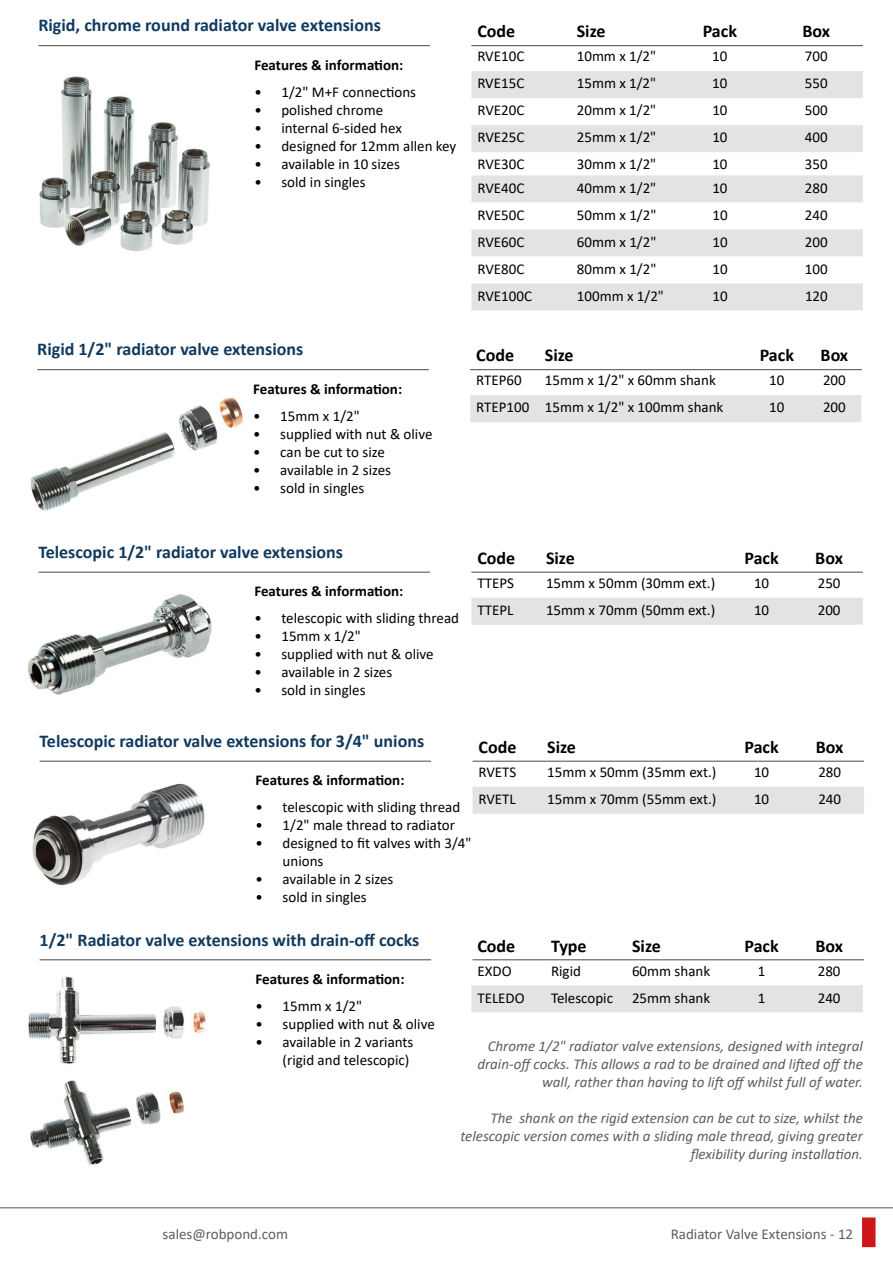
<style>
.page{position:relative;width:893px;height:1263px;background:#fff}
.page>*{position:absolute;margin:0;border:0;box-sizing:border-box;transform-origin:0 0}
.t1{font:700 18px "Calibri";color:#103a5e}
.t2{font:700 18px "Calibri";color:#000}
.t3{font:15px/18px "Calibri";color:#000}
.t4{font:italic 15px/18px "Calibri";color:#5f5e5e;text-align:right}
.t5{font:700 15px "Calibri";color:#000}
.t6{font:15px "Calibri";color:#5f5e5e}
</style>
<div class="page">
<img style="left:39px;top:76px;width:171px;height:176px">
<img style="left:30px;top:397px;width:214px;height:114px">
<img style="left:27px;top:594px;width:185px;height:101px">
<img style="left:32px;top:783px;width:173px;height:103px">
<img style="left:28px;top:976px;width:178px;height:88px">
<img style="left:30px;top:1080px;width:154px;height:85px">
<svg style="left:471px;top:71px;width:392px;height:239px;fill:#e3e3e2"></svg>
<div style="left:470px;top:395px;width:391px;height:27px;background:#e3e3e2"></div>
<div style="left:471px;top:598px;width:392px;height:27px;background:#e3e3e2"></div>
<div style="left:472px;top:787px;width:392px;height:27px;background:#e3e3e2"></div>
<div style="left:471px;top:985px;width:392px;height:27px;background:#e3e3e2"></div>
<svg style="left:0;top:1207px;width:893px;height:41px"></svg>
<hr style="left:38px;top:45px;width:392px;height:1px;background:#5f5e5e">
<hr style="left:471px;top:45px;width:392px;height:1px;background:#5f5e5e">
<hr style="left:37px;top:369px;width:392px;height:1px;background:#5f5e5e">
<hr style="left:470px;top:369px;width:392px;height:1px;background:#5f5e5e">
<hr style="left:38px;top:572px;width:392px;height:1px;background:#5f5e5e">
<hr style="left:471px;top:572px;width:392px;height:1px;background:#5f5e5e">
<hr style="left:40px;top:761px;width:391px;height:1px;background:#5f5e5e">
<hr style="left:472px;top:761px;width:392px;height:1px;background:#5f5e5e">
<hr style="left:40px;top:959px;width:391px;height:1px;background:#5f5e5e">
<hr style="left:472px;top:959px;width:392px;height:1px;background:#5f5e5e">
<div style="left:862px;top:1217px;width:13px;height:30px;background:#cd1719;border:2px solid #cd1719"></div>
<p class="t1" style="left:38px;top:13px;width:344px">Rigid, chrome round radiator valve extensions</p>
<p class="t5" style="left:254px;top:54px;width:150px">Features &amp; information:</p>
<p class="t3" style="left:254px;top:82px;width:163px">• 1/2" M+F connections</p>
<p class="t3" style="left:254px;top:100px;width:130px">• polished chrome</p>
<p class="t3" style="left:254px;top:118px;width:149px">• internal 6-sided hex</p>
<p class="t3" style="left:254px;top:136px;width:203px">• designed for 12mm allen key</p>
<p class="t3" style="left:254px;top:154px;width:147px">• available in 10 sizes</p>
<p class="t3" style="left:254px;top:172px;width:113px">• sold in singles</p>
<p class="t1" style="left:37px;top:337px;width:268px">Rigid 1/2" radiator valve extensions</p>
<p class="t5" style="left:253px;top:378px;width:150px">Features &amp; information:</p>
<p class="t3" style="left:253px;top:406px;width:108px">• 15mm x 1/2"</p>
<p class="t3" style="left:253px;top:424px;width:181px">• supplied with nut &amp; olive</p>
<p class="t3" style="left:253px;top:442px;width:133px">• can be cut to size</p>
<p class="t3" style="left:253px;top:460px;width:139px">• available in 2 sizes</p>
<p class="t3" style="left:253px;top:478px;width:113px">• sold in singles</p>
<p class="t2" style="left:477px;top:19px;width:39px">Code</p>
<p class="t2" style="left:577px;top:19px;width:30px">Size</p>
<p class="t2" style="left:703px;top:19px;width:36px">Pack</p>
<p class="t2" style="left:802px;top:19px;width:29px">Box</p>
<p class="t3" style="left:477px;top:47px;width:48px">RVE10C</p>
<p class="t3" style="left:577px;top:47px;width:81px">10mm x 1/2"</p>
<p class="t3" style="left:712px;top:47px;width:17px">10</p>
<p class="t3" style="left:805px;top:47px;width:24px">700</p>
<p class="t3" style="left:477px;top:74px;width:48px">RVE15C</p>
<p class="t3" style="left:577px;top:74px;width:81px">15mm x 1/2"</p>
<p class="t3" style="left:712px;top:74px;width:17px">10</p>
<p class="t3" style="left:805px;top:74px;width:24px">550</p>
<p class="t3" style="left:477px;top:101px;width:48px">RVE20C</p>
<p class="t3" style="left:577px;top:101px;width:81px">20mm x 1/2"</p>
<p class="t3" style="left:712px;top:101px;width:17px">10</p>
<p class="t3" style="left:805px;top:101px;width:24px">500</p>
<p class="t3" style="left:477px;top:128px;width:48px">RVE25C</p>
<p class="t3" style="left:577px;top:128px;width:81px">25mm x 1/2"</p>
<p class="t3" style="left:712px;top:128px;width:17px">10</p>
<p class="t3" style="left:805px;top:128px;width:24px">400</p>
<p class="t3" style="left:477px;top:155px;width:48px">RVE30C</p>
<p class="t3" style="left:577px;top:155px;width:81px">30mm x 1/2"</p>
<p class="t3" style="left:712px;top:155px;width:17px">10</p>
<p class="t3" style="left:805px;top:155px;width:24px">350</p>
<p class="t3" style="left:477px;top:178px;width:48px">RVE40C</p>
<p class="t3" style="left:577px;top:178px;width:81px">40mm x 1/2"</p>
<p class="t3" style="left:712px;top:178px;width:17px">10</p>
<p class="t3" style="left:805px;top:178px;width:24px">280</p>
<p class="t3" style="left:477px;top:205px;width:48px">RVE50C</p>
<p class="t3" style="left:577px;top:205px;width:81px">50mm x 1/2"</p>
<p class="t3" style="left:712px;top:205px;width:17px">10</p>
<p class="t3" style="left:805px;top:205px;width:24px">240</p>
<p class="t3" style="left:477px;top:232px;width:48px">RVE60C</p>
<p class="t3" style="left:577px;top:232px;width:81px">60mm x 1/2"</p>
<p class="t3" style="left:712px;top:232px;width:17px">10</p>
<p class="t3" style="left:805px;top:232px;width:24px">200</p>
<p class="t3" style="left:477px;top:259px;width:48px">RVE80C</p>
<p class="t3" style="left:577px;top:259px;width:81px">80mm x 1/2"</p>
<p class="t3" style="left:712px;top:259px;width:17px">10</p>
<p class="t3" style="left:805px;top:259px;width:24px">100</p>
<p class="t3" style="left:477px;top:286px;width:56px">RVE100C</p>
<p class="t3" style="left:577px;top:286px;width:89px">100mm x 1/2"</p>
<p class="t3" style="left:712px;top:286px;width:17px">10</p>
<p class="t3" style="left:805px;top:286px;width:24px">120</p>
<p class="t2" style="left:476px;top:343px;width:39px">Code</p>
<p class="t2" style="left:545px;top:343px;width:30px">Size</p>
<p class="t2" style="left:760px;top:343px;width:36px">Pack</p>
<p class="t2" style="left:821px;top:343px;width:29px">Box</p>
<p class="t3" style="left:476px;top:371px;width:47px">RTEP60</p>
<p class="t3" style="left:545px;top:371px;width:172px">15mm x 1/2" x 60mm shank</p>
<p class="t3" style="left:769px;top:371px;width:17px">10</p>
<p class="t3" style="left:823px;top:371px;width:24px">200</p>
<p class="t3" style="left:476px;top:398px;width:249px">RTEP100 15mm x 1/2" x 100mm shank</p>
<p class="t3" style="left:769px;top:398px;width:17px">10</p>
<p class="t3" style="left:823px;top:398px;width:24px">200</p>
<p class="t1" style="left:38px;top:539px;width:306px">Telescopic 1/2" radiator valve extensions</p>
<p class="t5" style="left:254px;top:581px;width:150px">Features &amp; information:</p>
<p class="t3" style="left:254px;top:609px;width:206px">• telescopic with sliding thread</p>
<p class="t3" style="left:254px;top:627px;width:108px">• 15mm x 1/2"</p>
<p class="t3" style="left:254px;top:645px;width:181px">• supplied with nut &amp; olive</p>
<p class="t3" style="left:254px;top:663px;width:139px">• available in 2 sizes</p>
<p class="t3" style="left:254px;top:681px;width:113px">• sold in singles</p>
<p class="t1" style="left:40px;top:728px;width:386px">Telescopic radiator valve extensions for 3/4" unions</p>
<p class="t5" style="left:256px;top:770px;width:150px">Features &amp; information:</p>
<p class="t3" style="left:256px;top:798px;width:206px">• telescopic with sliding thread</p>
<p class="t3" style="left:256px;top:816px;width:201px">• 1/2" male thread to radiator</p>
<p class="t3" style="left:283px;top:834px;width:190px;text-indent:-27px">• designed to fit valves with 3/4" unions</p>
<p class="t3" style="left:256px;top:870px;width:139px">• available in 2 sizes</p>
<p class="t3" style="left:256px;top:888px;width:113px">• sold in singles</p>
<p class="t1" style="left:40px;top:927px;width:381px">1/2" Radiator valve extensions with drain-off cocks</p>
<p class="t5" style="left:256px;top:968px;width:150px">Features &amp; information:</p>
<p class="t3" style="left:256px;top:996px;width:108px">• 15mm x 1/2"</p>
<p class="t3" style="left:256px;top:1014px;width:181px">• supplied with nut &amp; olive</p>
<p class="t3" style="left:256px;top:1032px;width:159px;text-align:right">• available in 2 variants (rigid and telescopic)</p>
<p class="t4" style="left:477px;top:1037px;width:387px">Chrome 1/2" radiator valve extensions, designed with integral drain-off cocks. This allows a rad to be drained and lifted off the wall, rather than having to lift off whilst full of water.</p>
<p class="t4" style="left:460px;top:1109px;width:404px">The shank on the rigid extension can be cut to size, whilst the telescopic version comes with a sliding male thread, giving greater flexibility during installation.</p>
<p class="t2" style="left:477px;top:545px;width:39px">Code</p>
<p class="t2" style="left:546px;top:545px;width:30px">Size</p>
<p class="t2" style="left:744px;top:545px;width:36px">Pack</p>
<p class="t2" style="left:815px;top:545px;width:29px">Box</p>
<p class="t3" style="left:477px;top:574px;width:38px">TTEPS</p>
<p class="t3" style="left:546px;top:574px;width:171px">15mm x 50mm (30mm ext.)</p>
<p class="t3" style="left:754px;top:574px;width:17px">10</p>
<p class="t3" style="left:818px;top:574px;width:24px">250</p>
<p class="t3" style="left:477px;top:601px;width:38px">TTEPL</p>
<p class="t3" style="left:546px;top:601px;width:171px">15mm x 70mm (50mm ext.)</p>
<p class="t3" style="left:754px;top:601px;width:17px">10</p>
<p class="t3" style="left:818px;top:601px;width:24px">200</p>
<p class="t2" style="left:478px;top:734px;width:39px">Code</p>
<p class="t2" style="left:547px;top:734px;width:30px">Size</p>
<p class="t2" style="left:744px;top:734px;width:36px">Pack</p>
<p class="t2" style="left:816px;top:734px;width:29px">Box</p>
<p class="t3" style="left:478px;top:763px;width:39px">RVETS</p>
<p class="t3" style="left:547px;top:763px;width:171px">15mm x 50mm (35mm ext.)</p>
<p class="t3" style="left:754px;top:763px;width:17px">10</p>
<p class="t3" style="left:818px;top:763px;width:24px">280</p>
<p class="t3" style="left:478px;top:790px;width:39px">RVETL</p>
<p class="t3" style="left:547px;top:790px;width:171px">15mm x 70mm (55mm ext.)</p>
<p class="t3" style="left:754px;top:790px;width:17px">10</p>
<p class="t3" style="left:818px;top:790px;width:24px">240</p>
<p class="t2" style="left:477px;top:933px;width:39px">Code</p>
<p class="t2" style="left:551px;top:933px;width:37px">Type</p>
<p class="t2" style="left:632px;top:933px;width:30px">Size</p>
<p class="t2" style="left:744px;top:933px;width:36px">Pack</p>
<p class="t2" style="left:815px;top:933px;width:29px">Box</p>
<p class="t3" style="left:477px;top:961px;width:36px">EXDO</p>
<p class="t3" style="left:551px;top:961px;width:31px">Rigid</p>
<p class="t3" style="left:632px;top:961px;width:80px">60mm shank</p>
<p class="t3" style="left:758px;top:961px;width:9px">1</p>
<p class="t3" style="left:818px;top:961px;width:24px">280</p>
<p class="t3" style="left:477px;top:988px;width:49px">TELEDO</p>
<p class="t3" style="left:551px;top:988px;width:63px">Telescopic</p>
<p class="t3" style="left:632px;top:988px;width:80px">25mm shank</p>
<p class="t3" style="left:758px;top:988px;width:9px">1</p>
<p class="t3" style="left:818px;top:988px;width:24px">240</p>
<p class="t6" style="left:163px;top:1224px;width:127px">sales@robpond.com</p>
<p class="t6" style="left:671px;top:1224px;width:184px">Radiator Valve Extensions - 12</p>
</div>
